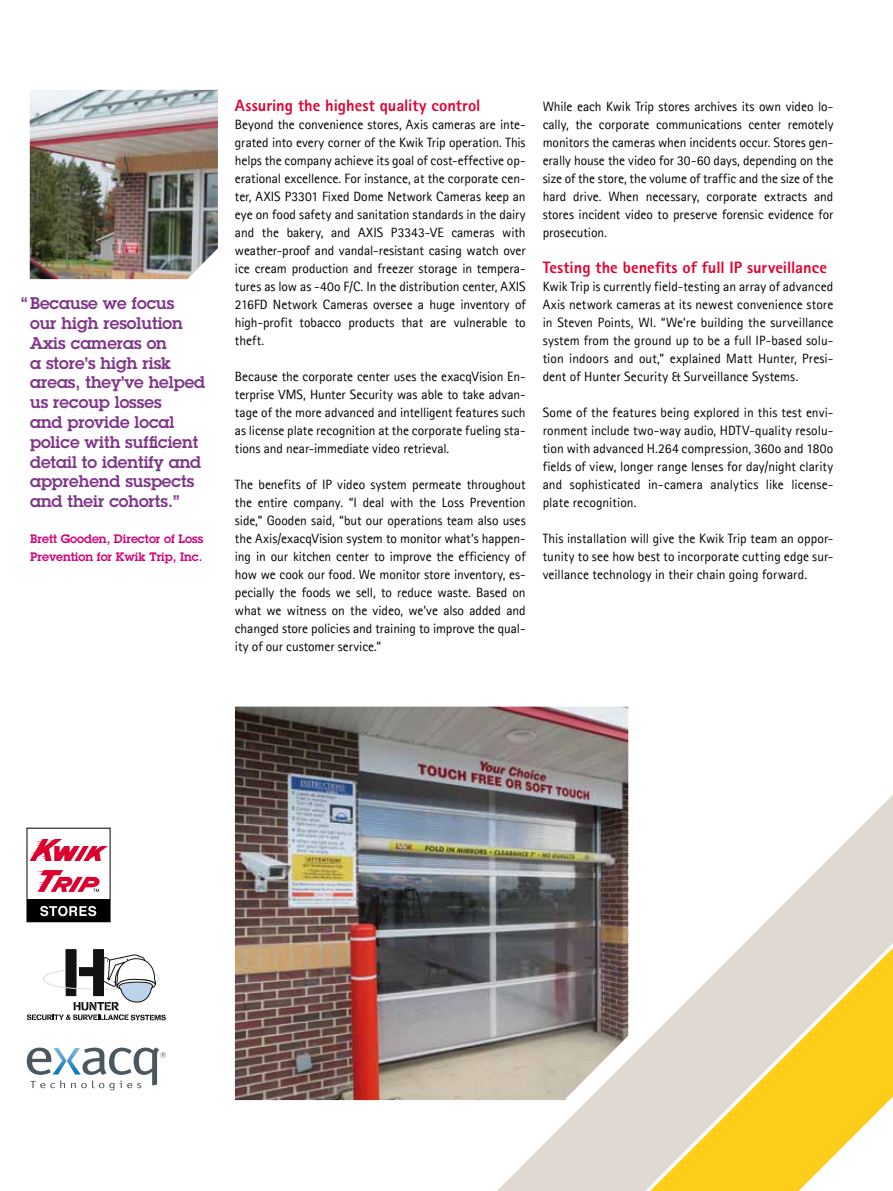
<style>
.page{position:relative;width:893px;height:1191px;background:#fff}
.page>*{position:absolute;margin:0;border:0;box-sizing:border-box;transform-origin:0 0}
.t1{font:600 16.5px/19.8px "Lubalin Graph ECG";color:#803689}
.t2{font:800 16.5px "Rotis Sans Serif Pro";color:#e20030}
.t3{font:13.5px/18px "Agfa Rotis Sans Serif";color:#000;text-align:justify}
.t4{font:600 12px/18px "Lubalin Graph ECG";color:#d2007a}
</style>
<div class="page">
<img style="left:235px;top:706px;width:393px;height:394px">
<svg style="left:27px;top:949px;width:139px;height:71px"></svg>
<div style="left:27px;top:899px;width:83px;height:23px;background:#000"></div>
<svg style="left:40px;top:906px;width:56px;height:10px"></svg>
<svg style="left:30px;top:839px;width:78px;height:22px"></svg>
<svg style="left:36px;top:870px;width:64px;height:22px"></svg>
<img style="left:30px;top:90px;width:188px;height:189px">
<svg style="left:497px;top:794px;width:396px;height:397px"></svg>
<svg style="left:637px;top:935px;width:256px;height:256px"></svg>
<svg style="left:27px;top:1047px;width:139px;height:43px"></svg>
<p class="t1" style="left:30px;top:293px;width:177px;text-indent:-9px">“ Because we focus<br>our high resolution<br>Axis cameras on<br>a store’s high risk areas, they’ve helped us recoup losses<br>and provide local police with sufficient detail to identify and apprehend suspects and their cohorts.”</p>
<p class="t4" style="left:30px;top:530px;width:174px">Brett Gooden, Director of Loss<br>Prevention for Kwik Trip, Inc.</p>
<p class="t2" style="left:235px;top:95px;width:247px">Assuring the highest quality control</p>
<p class="t3" style="left:235px;top:115px;width:292px">Beyond the convenience stores, Axis cameras are inte&shy;grated into every corner of the Kwik Trip operation. This helps the company achieve its goal of cost-effective op&shy;erational excellence. For instance, at the corporate cen&shy;ter, AXIS P3301 Fixed Dome Network Cameras keep an eye on food safety and sanitation standards in the dairy and the bakery, and AXIS P3343-VE cameras with weather-proof and vandal-resistant casing watch over ice cream production and freezer storage in tempera&shy;tures as low as -40o F/C. In the distribution center, AXIS 216FD Network Cameras oversee a huge inventory of high-profit tobacco products that are vulnerable to theft.</p>
<p class="t3" style="left:235px;top:367px;width:292px">Because the corporate center uses the exacqVision En&shy;terprise VMS, Hunter Security was able to take advan&shy;tage of the more advanced and intelligent features such as license plate recognition at the corporate fueling sta&shy;tions and near-immediate video retrieval.</p>
<p class="t3" style="left:235px;top:475px;width:292px">The benefits of IP video system permeate throughout the entire company. “I deal with the Loss Prevention side,” Gooden said, “but our operations team also uses the Axis/exacqVision system to monitor what’s happen&shy;ing in our kitchen center to improve the efficiency of how we cook our food. We monitor store inventory, es&shy;pecially the foods we sell, to reduce waste. Based on what we witness on the video, we’ve also added and changed store policies and training to improve the qual&shy;ity of our customer service.”</p>
<p class="t3" style="left:543px;top:97px;width:292px">While each Kwik Trip stores archives its own video lo&shy;cally, the corporate communications center remotely monitors the cameras when incidents occur. Stores gen&shy;erally house the video for 30-60 days, depending on the size of the store, the volume of traffic and the size of the hard drive. When necessary, corporate extracts and stores incident video to preserve forensic evidence for prosecution.</p>
<p class="t2" style="left:543px;top:257px;width:286px">Testing the benefits of full IP surveillance</p>
<p class="t3" style="left:543px;top:277px;width:292px">Kwik Trip is currently field-testing an array of advanced Axis network cameras at its newest convenience store in Steven Points, WI. “We’re building the surveillance system from the ground up to be a full IP-based solu&shy;tion indoors and out,” explained Matt Hunter, Presi&shy;dent of Hunter Security &amp; Surveillance Systems.</p>
<p class="t3" style="left:543px;top:403px;width:292px">Some of the features being explored in this test envi&shy;ronment include two-way audio, HDTV-quality resolu&shy;tion with advanced H.264 compression, 360o and 180o fields of view, longer range lenses for day/night clarity and sophisticated in-camera analytics like license&shy;plate recognition.</p>
<p class="t3" style="left:543px;top:529px;width:292px">This installation will give the Kwik Trip team an oppor&shy;tunity to see how best to incorporate cutting edge sur&shy;veillance technology in their chain going forward.</p>
</div>
